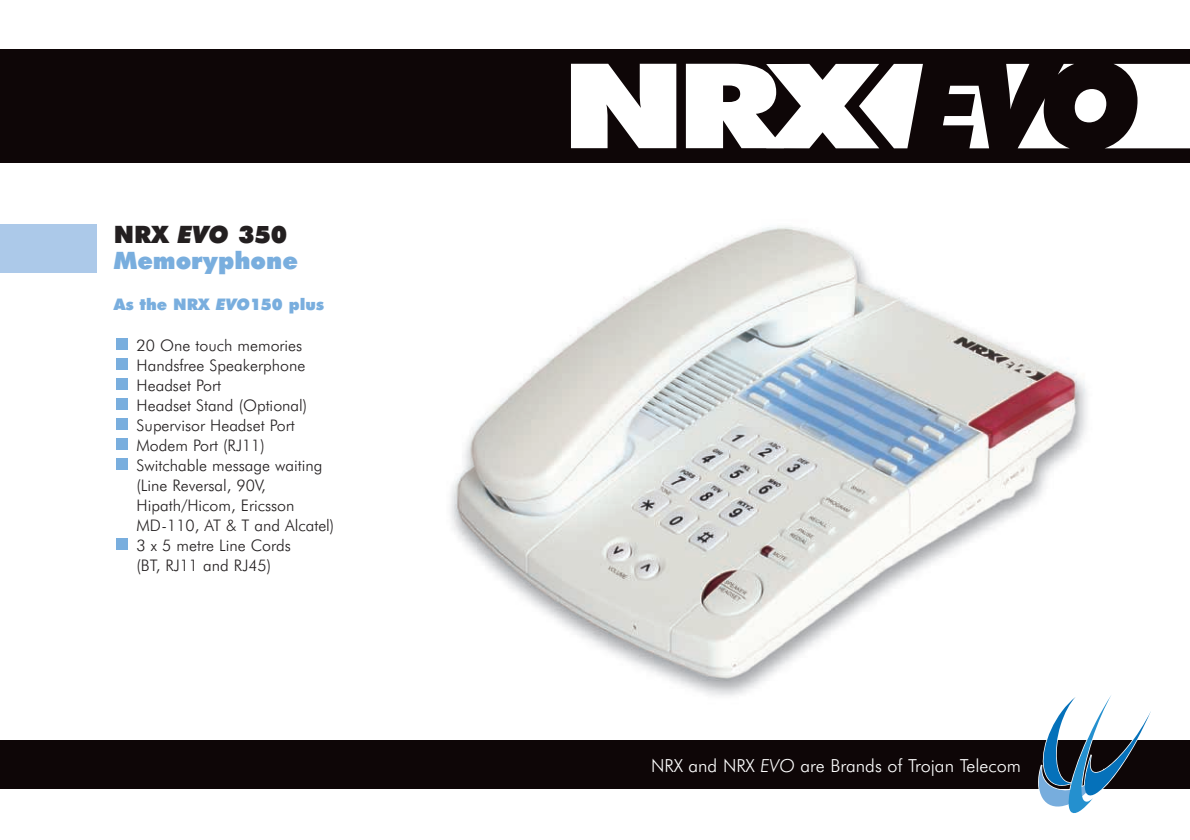
<style>
.page{position:relative;width:1190px;height:840px;background:#fff}
.page>*{position:absolute;margin:0;border:0;box-sizing:border-box;transform-origin:0 0}
.t1{font:900 24px/26px "Futura BT";color:#79aede}
.t2{font:300 18px "Futura BT";color:#fff}
.t3{font:300 16px/20px "Futura BT";color:#231f20}
.t4{font:900 16px "Futura BT";color:#79aede}
.s1{color:#231f20}
.s2{font-style:italic;color:#231f20}
.s3{font-style:italic}
</style>
<div class="page">
<img style="left:409px;top:227px;width:678px;height:514px">
<div style="left:1px;top:49px;width:1189px;height:113px;background:#0e0607"></div>
<svg style="left:571px;top:64px;width:105px;height:84px"></svg>
<svg style="left:943px;top:85px;width:46px;height:63px"></svg>
<svg style="left:1006px;top:64px;width:68px;height:84px"></svg>
<svg style="left:1105px;top:64px;width:85px;height:84px"></svg>
<svg style="left:686px;top:64px;width:237px;height:84px"></svg>
<div style="left:1075px;top:89px;width:31px;height:33px;background:#fff;border-radius:15px"></div>
<div style="left:1px;top:741px;width:1189px;height:48px;background:#0e0607"></div>
<svg style="left:1037px;top:694px;width:115px;height:120px"></svg>
<div style="left:1px;top:225px;width:96px;height:48px;background:#acc9e9"></div>
<div style="left:116px;top:539px;width:11px;height:11px;background:#79aede"></div>
<div style="left:116px;top:459px;width:11px;height:11px;background:#79aede"></div>
<div style="left:116px;top:439px;width:11px;height:11px;background:#79aede"></div>
<div style="left:116px;top:419px;width:11px;height:11px;background:#79aede"></div>
<div style="left:116px;top:399px;width:11px;height:11px;background:#79aede"></div>
<div style="left:116px;top:379px;width:11px;height:11px;background:#79aede"></div>
<div style="left:116px;top:359px;width:11px;height:11px;background:#79aede"></div>
<div style="left:116px;top:339px;width:11px;height:11px;background:#79aede"></div>
<div style="left:0;top:741px;width:18px;height:48px;background:#0e0607"></div>
<h1 class="t1" style="left:114px;top:223px;width:185px"><span class="s1">NRX</span> <span class="s2">EVO</span> <span class="s1">350<br></span>Memoryphone</h1>
<p class="t4" style="left:114px;top:297px;width:211px">As the NRX <span class="s3">EVO</span>150 plus</p>
<p class="t3" style="left:137px;top:336px;width:199px">20 One touch memories<br>Handsfree Speakerphone<br>Headset Port<br>Headset Stand (Optional)<br>Supervisor Headset Port<br>Modem Port (RJ11)<br>Switchable message waiting (Line Reversal, 90V,<br>Hipath/Hicom, Ericsson<br>MD-110, AT &amp; T and Alcatel)<br>3 x 5 metre Line Cords<br>(BT, RJ11 and RJ45)</p>
<p class="t2" style="left:651px;top:757px;width:371px">NRX and NRX <span class="s3">EVO</span> are Brands of Trojan Telecom</p>
</div>
